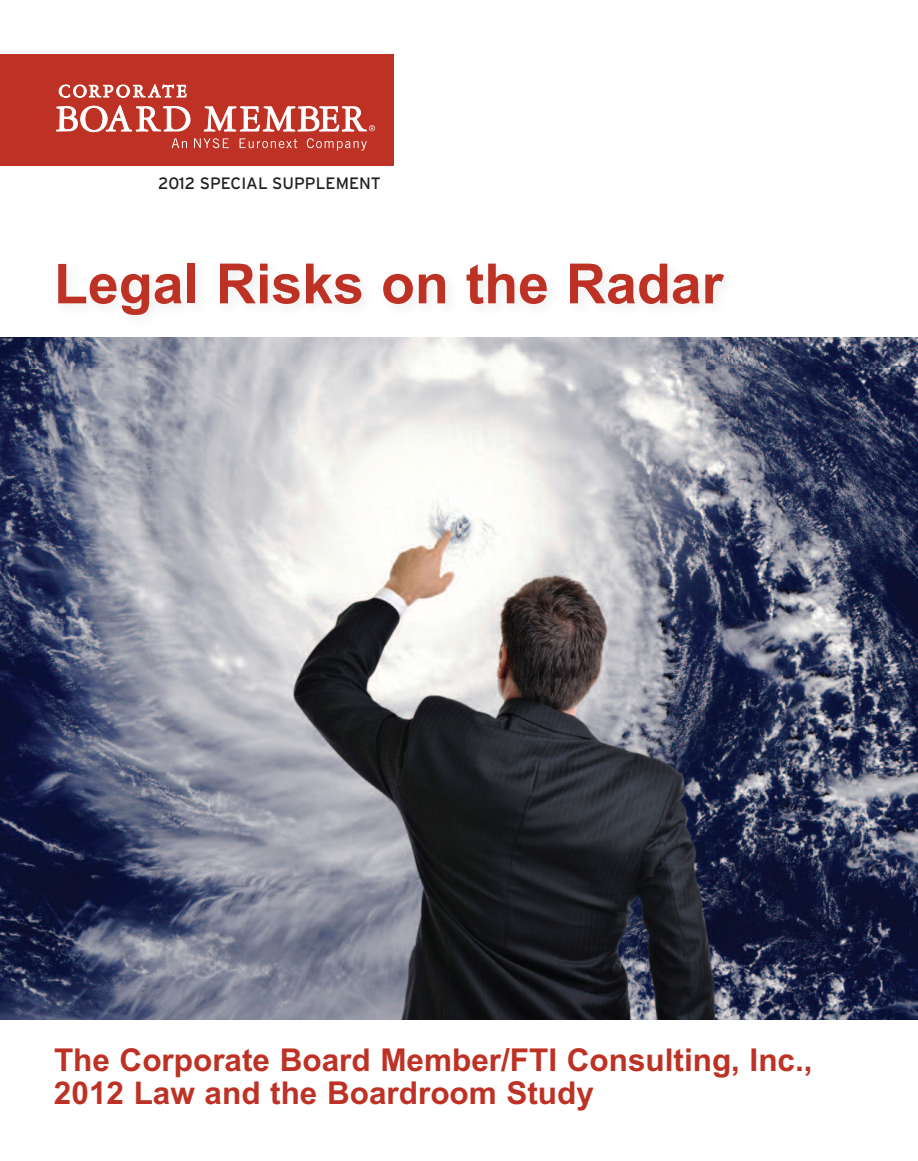
<style>
.page{position:relative;width:918px;height:1161px;background:#fff}
.page>*{position:absolute;margin:0;border:0;box-sizing:border-box;transform-origin:0 0}
.t1{font:700 55.5px "Arial";color:#bd3225}
.t2{font:700 31.5px/33px "Arial";color:#bd3225}
.t3{font:16.5px "Interstate";color:#231f20}
</style>
<div class="page">
<img style="left:0;top:338px;width:918px;height:681px">
<img style="left:30px;top:272px;width:888px;height:96px">
<div style="left:0;top:54px;width:394px;height:112px;background:#bd3225"></div>
<svg style="left:56px;top:84px;width:135px;height:48px"></svg>
<svg style="left:204px;top:106px;width:171px;height:26px"></svg>
<svg style="left:172px;top:138px;width:15px;height:10px"></svg>
<svg style="left:194px;top:138px;width:35px;height:10px"></svg>
<svg style="left:240px;top:138px;width:57px;height:10px"></svg>
<svg style="left:307px;top:138px;width:60px;height:13px"></svg>
<p class="t3" style="left:158px;top:174px;width:224px">2012 SPECIAL SUPPLEMENT</p>
<h1 class="t1" style="left:54px;top:252px;width:671px">Legal Risks on the Radar</h1>
<p class="t2" style="left:54px;top:1044px;width:760px">The Corporate Board Member/FTI Consulting, Inc.,<br>2012 Law and the Boardroom Study</p>
</div>
